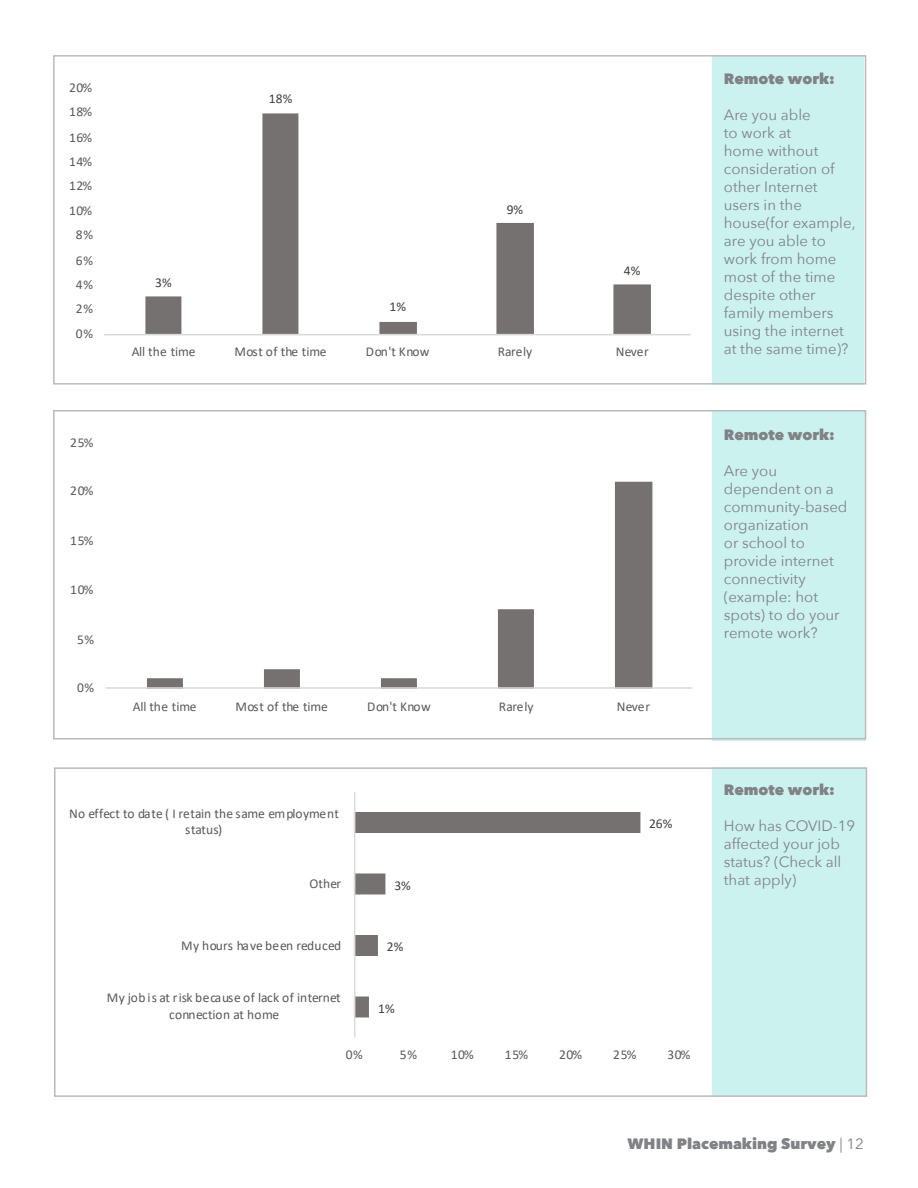
<style>
.page{position:relative;width:918px;height:1188px;background:#fff}
.page>*{position:absolute;margin:0;border:0;box-sizing:border-box;transform-origin:0 0}
.t1{font:15px/18px "Avenir Next";color:#808285}
.t2{font:800 15px "Avenir Next";color:#808285}
.t3{font:13.5px/16.5px "Calibri";color:#595959;text-align:center}
.t4{font:13.5px/16.5px "Calibri";letter-spacing:.02em;color:#595959;text-align:center}
.t5{font:13.5px "Calibri";color:#404040}
.s1{font-weight:400}
</style>
<div class="page">
<div style="left:713px;top:767px;width:154px;height:330px;background:#ccf2f0"></div>
<div style="left:713px;top:411px;width:153px;height:329px;background:#ccf2f0"></div>
<div style="left:713px;top:55px;width:151px;height:329px;background:#ccf2f0"></div>
<div style="left:53px;top:55px;width:813px;height:330px;border:2px solid #bababa"></div>
<div style="left:53px;top:410px;width:813px;height:329px;border:2px solid #bababa"></div>
<div style="left:54px;top:767px;width:813px;height:330px;border:2px solid #bababa"></div>
<svg style="left:145px;top:113px;width:506px;height:221px"></svg>
<hr style="left:104px;top:334px;width:587px;height:1px;background:#d9d9d9">
<svg style="left:147px;top:482px;width:505px;height:205px"></svg>
<hr style="left:106px;top:687px;width:586px;height:2px;background:#d9d9d9">
<svg style="left:355px;top:812px;width:285px;height:205px"></svg>
<hr style="left:354px;top:792px;width:1px;height:246px;background:#d9d9d9">
<p class="t3" style="left:69px;top:79px;width:25px">20%</p>
<p class="t3" style="left:69px;top:103px;width:25px">18%</p>
<p class="t3" style="left:69px;top:129px;width:25px">16%</p>
<p class="t3" style="left:69px;top:153px;width:25px">14%</p>
<p class="t3" style="left:69px;top:177px;width:25px">12%</p>
<p class="t3" style="left:69px;top:202px;width:25px">10%</p>
<p class="t3" style="left:76px;top:226px;width:19px">8%</p>
<p class="t3" style="left:76px;top:252px;width:19px">6%</p>
<p class="t3" style="left:76px;top:276px;width:19px">4%</p>
<p class="t3" style="left:76px;top:300px;width:19px">2%</p>
<p class="t3" style="left:76px;top:325px;width:19px">0%</p>
<p class="t3" style="left:70px;top:434px;width:25px">25%</p>
<p class="t3" style="left:70px;top:482px;width:25px">20%</p>
<p class="t3" style="left:70px;top:532px;width:25px">15%</p>
<p class="t3" style="left:70px;top:581px;width:25px">10%</p>
<p class="t3" style="left:77px;top:631px;width:19px">5%</p>
<p class="t3" style="left:77px;top:679px;width:19px">0%</p>
<p class="t5" style="left:155px;top:274px;width:18px">3%</p>
<p class="t5" style="left:269px;top:89px;width:25px">18%</p>
<p class="t5" style="left:390px;top:298px;width:18px">1%</p>
<p class="t5" style="left:507px;top:200px;width:18px">9%</p>
<p class="t5" style="left:624px;top:262px;width:18px">4%</p>
<p class="t3" style="left:132px;top:343px;width:65px">All the time</p>
<p class="t3" style="left:234px;top:343px;width:94px">Most of the time</p>
<p class="t3" style="left:366px;top:343px;width:65px">Don't Know</p>
<p class="t3" style="left:498px;top:343px;width:36px">Rarely</p>
<p class="t3" style="left:616px;top:343px;width:35px">Never</p>
<p class="t3" style="left:133px;top:698px;width:65px">All the time</p>
<p class="t3" style="left:236px;top:698px;width:94px">Most of the time</p>
<p class="t3" style="left:367px;top:698px;width:65px">Don't Know</p>
<p class="t3" style="left:499px;top:698px;width:36px">Rarely</p>
<p class="t3" style="left:617px;top:698px;width:35px">Never</p>
<p class="t3" style="left:69px;top:805px;width:272px">No effect to date ( I retain the same employment status)</p>
<p class="t3" style="left:310px;top:875px;width:33px">Other</p>
<p class="t4" style="left:181px;top:937px;width:162px">My hours have been reduced</p>
<p class="t4" style="left:107px;top:989px;width:235px">My job is at risk because of lack of internet connection at home</p>
<p class="t5" style="left:394px;top:876px;width:18px">3%</p>
<p class="t5" style="left:387px;top:938px;width:18px">2%</p>
<p class="t5" style="left:378px;top:999px;width:18px">1%</p>
<p class="t5" style="left:649px;top:815px;width:25px">26%</p>
<p class="t3" style="left:346px;top:1046px;width:19px">0%</p>
<p class="t3" style="left:400px;top:1046px;width:19px">5%</p>
<p class="t3" style="left:451px;top:1046px;width:25px">10%</p>
<p class="t3" style="left:505px;top:1046px;width:25px">15%</p>
<p class="t3" style="left:559px;top:1046px;width:25px">20%</p>
<p class="t3" style="left:613px;top:1046px;width:25px">25%</p>
<p class="t3" style="left:667px;top:1046px;width:25px">30%</p>
<p class="t2" style="left:724px;top:69px;width:113px">Remote work:</p>
<p class="t1" style="left:724px;top:105px;width:133px">Are you able<br>to work at<br>home without consideration of other Internet users in the house(for example, are you able to work from home most of the time despite other family members using the internet at the same time)?</p>
<p class="t2" style="left:724px;top:426px;width:113px">Remote work:</p>
<p class="t1" style="left:724px;top:462px;width:125px">Are you dependent on a community-based organization<br>or school to provide internet connectivity (example: hot spots) to do your remote work?</p>
<p class="t2" style="left:724px;top:781px;width:113px">Remote work:</p>
<p class="t1" style="left:724px;top:816px;width:133px">How has COVID-19 affected your job status? (Check all that apply)</p>
<p class="t2" style="left:627px;top:1134px;width:238px">WHIN Placemaking Survey <span class="s1">| 12</span></p>
</div>
